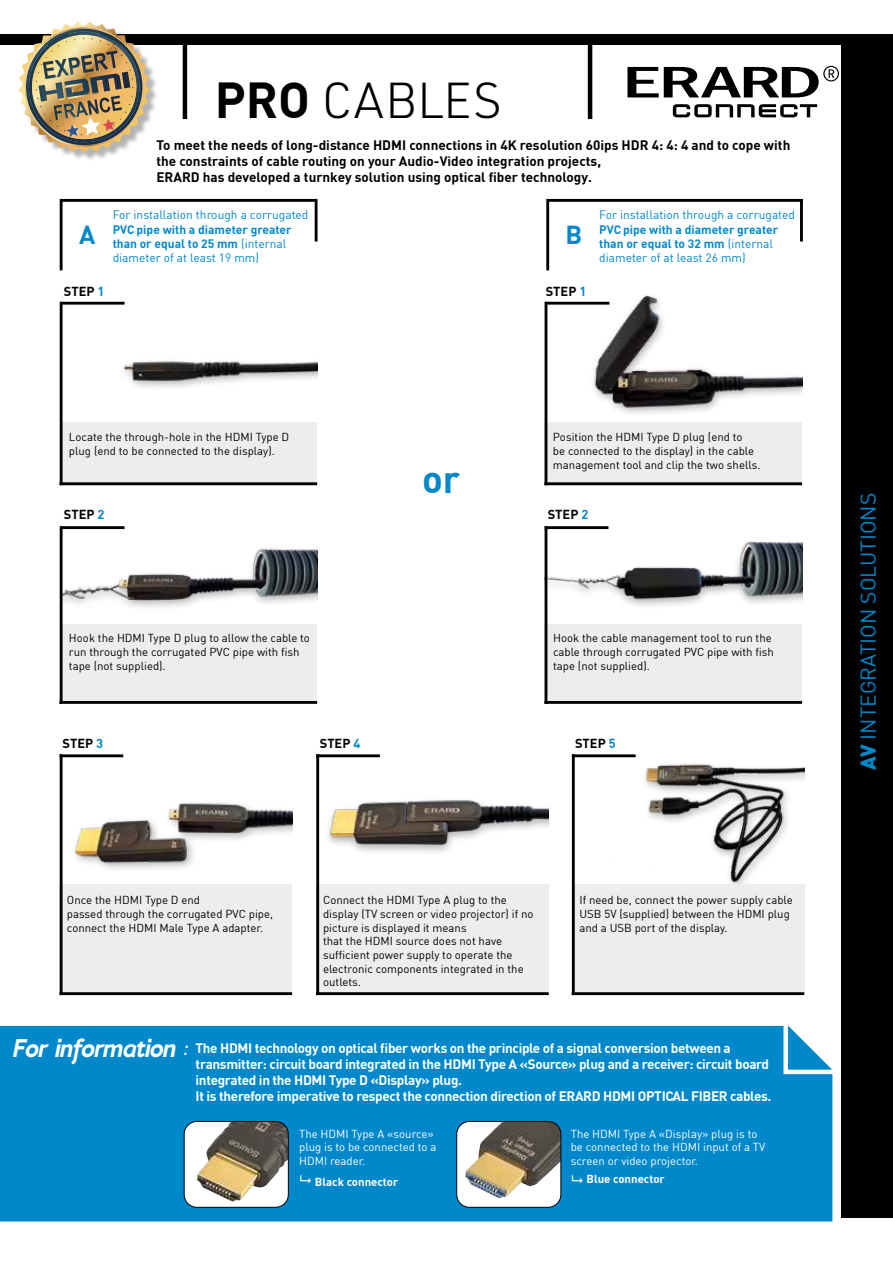
<style>
.page{position:relative;width:893px;height:1263px;background:#fff}
.page>*{position:absolute;margin:0;border:0;box-sizing:border-box;transform-origin:0 0}
.t1{font:300 49.5px "URWDIN";letter-spacing:.02em;color:#000}
.t2{font:700 38.25px "DIN";color:#0088cb}
.t3{font:italic 700 31.5px "Andis";letter-spacing:-.025em;color:#fff}
.t4{font:700 25.5px "DIN";color:#0088cb}
.t5{font:21px "DIN";color:#0088cb}
.t6{font:700 13.5px/16.2px "DIN";letter-spacing:-.025em;color:#fff}
.t7{font:700 13.5px/16.2px "DIN";color:#000}
.t8{font:700 12.9px "DIN";color:#000}
.t9{font:700 12px/14.4px "DIN";color:#0088cb}
.t10{font:12px "DIN";color:#0088cb}
.t11{font:11.4px/13.6px "DIN";color:#000}
.t12{font:11.4px/13.6px "DIN";color:#fff}
.t13{font:700 11.4px "DIN";color:#fff}
.s1{font-family:"DIN";font-weight:700}
.s2{font-weight:400}
.s3{color:#0088cb}
.s4{font-weight:900}
</style>
<div class="page">
<img style="left:547px;top:529px;width:255px;height:95px">
<div style="left:61px;top:421px;width:256px;height:64px;background:#ededed"></div>
<div style="left:544px;top:421px;width:258px;height:64px;background:#ededed"></div>
<div style="left:61px;top:624px;width:256px;height:79px;background:#ededed"></div>
<div style="left:544px;top:624px;width:258px;height:79px;background:#ededed"></div>
<div style="left:59px;top:884px;width:233px;height:111px;background:#ededed"></div>
<div style="left:316px;top:884px;width:233px;height:111px;background:#ededed"></div>
<div style="left:572px;top:884px;width:232px;height:111px;background:#ededed"></div>
<div style="left:0;top:34px;width:893px;height:11px;background:#000"></div>
<hr style="left:183px;top:43px;width:4px;height:76px;background:#000">
<hr style="left:588px;top:43px;width:4px;height:76px;background:#000">
<svg style="left:627px;top:66px;width:212px;height:31px"></svg>
<svg style="left:673px;top:104px;width:144px;height:13px"></svg>
<div style="left:0;top:1026px;width:832px;height:195px;background:#0088cb"></div>
<svg style="left:779px;top:1009px;width:63px;height:67px"></svg>
<img style="left:63px;top:361px;width:254px;height:61px">
<img style="left:63px;top:529px;width:254px;height:78px">
<img style="left:546px;top:295px;width:256px;height:127px">
<img style="left:69px;top:756px;width:223px;height:113px">
<img style="left:319px;top:757px;width:230px;height:127px">
<img style="left:587px;top:757px;width:217px;height:127px">
<hr style="left:61px;top:302px;width:64px;height:3px;background:#000">
<hr style="left:61px;top:199px;width:255px;height:3px;background:#000">
<hr style="left:547px;top:199px;width:256px;height:3px;background:#000">
<hr style="left:546px;top:302px;width:63px;height:3px;background:#000">
<hr style="left:61px;top:526px;width:64px;height:3px;background:#000">
<hr style="left:545px;top:526px;width:63px;height:3px;background:#000">
<hr style="left:60px;top:754px;width:63px;height:3px;background:#000">
<hr style="left:316px;top:754px;width:64px;height:3px;background:#000">
<hr style="left:572px;top:754px;width:64px;height:3px;background:#000">
<hr style="left:60px;top:482px;width:257px;height:3px;background:#000">
<hr style="left:544px;top:482px;width:258px;height:3px;background:#000">
<hr style="left:60px;top:701px;width:257px;height:3px;background:#000">
<hr style="left:60px;top:992px;width:232px;height:3px;background:#000">
<hr style="left:316px;top:992px;width:233px;height:3px;background:#000">
<hr style="left:572px;top:992px;width:232px;height:3px;background:#000">
<hr style="left:544px;top:701px;width:258px;height:3px;background:#000">
<hr style="left:60px;top:302px;width:3px;height:183px;background:#000">
<hr style="left:60px;top:199px;width:3px;height:71px;background:#000">
<hr style="left:546px;top:199px;width:3px;height:71px;background:#000">
<hr style="left:315px;top:199px;width:3px;height:43px;background:#000">
<hr style="left:800px;top:199px;width:3px;height:43px;background:#000">
<hr style="left:545px;top:302px;width:2px;height:183px;background:#000">
<hr style="left:60px;top:526px;width:3px;height:178px;background:#000">
<hr style="left:60px;top:754px;width:3px;height:241px;background:#000">
<hr style="left:316px;top:754px;width:3px;height:241px;background:#000">
<hr style="left:572px;top:754px;width:3px;height:241px;background:#000">
<hr style="left:545px;top:526px;width:2px;height:178px;background:#000">
<div style="left:184px;top:1121px;width:104px;height:86px;background:#fff;border-radius:13px"></div>
<img style="left:196px;top:1121px;width:92px;height:81px">
<div style="left:184px;top:1121px;width:105px;height:86px;border:1px solid #000;border-radius:13px"></div>
<div style="left:457px;top:1121px;width:104px;height:86px;background:#fff;border-radius:13px"></div>
<img style="left:465px;top:1121px;width:96px;height:77px">
<div style="left:456px;top:1121px;width:105px;height:86px;border:1px solid #000;border-radius:13px"></div>
<div style="left:20px;top:23px;width:139px;height:139px;background:#000;opacity:.3"></div>
<img style="left:18px;top:21px;width:132px;height:132px">
<div style="left:842px;top:45px;width:51px;height:1173px;background:#000"></div>
<svg style="left:300px;top:1175px;width:11px;height:8px"></svg>
<svg style="left:572px;top:1175px;width:11px;height:8px"></svg>
<h1 class="t1" style="left:215px;top:68px;width:288px"><span class="s1">PRO</span> CABLES</h1>
<p class="t7" style="left:156px;top:136px;width:635px">To meet the needs of long-distance HDMI connections in 4K resolution 60ips HDR 4: 4: 4 and to cope with the constraints of cable routing on your Audio-Video integration projects,<br>ERARD has developed a turnkey solution using optical fiber technology.</p>
<p class="t10" style="left:113px;top:207px;width:197px">For installation through a corrugated</p>
<p class="t9" style="left:113px;top:222px;width:180px">PVC pipe with a diameter greater than or equal to 25 mm <span class="s2">(internal diameter of at least 19 mm)</span></p>
<p class="t10" style="left:599px;top:207px;width:197px">For installation through a corrugated</p>
<p class="t9" style="left:599px;top:222px;width:180px">PVC pipe with a diameter greater than or equal to 32 mm <span class="s2">(internal diameter of at least 26 mm)</span></p>
<h3 class="t4" style="left:79px;top:218px;width:18px">A</h3>
<h3 class="t4" style="left:565px;top:218px;width:18px">B</h3>
<p class="t8" style="left:64px;top:283px;width:42px">STEP <span class="s3">1</span></p>
<p class="t8" style="left:546px;top:283px;width:42px">STEP <span class="s3">1</span></p>
<p class="t11" style="left:69px;top:430px;width:222px">Locate the through-hole in the HDMI Type D plug (end to be connected to the display).</p>
<p class="t11" style="left:553px;top:430px;width:209px">Position the HDMI Type D plug (end to<br>be connected to the display) in the cable management tool and clip the two shells.</p>
<h2 class="t2" style="left:422px;top:454px;width:40px">or</h2>
<p class="t8" style="left:64px;top:506px;width:42px">STEP <span class="s3">2</span></p>
<p class="t8" style="left:548px;top:506px;width:42px">STEP <span class="s3">2</span></p>
<p class="t11" style="left:69px;top:631px;width:243px">Hook the HDMI Type D plug to allow the cable to run through the corrugated PVC pipe with fish tape (not supplied).</p>
<p class="t11" style="left:553px;top:631px;width:222px">Hook the cable management tool to run the cable through corrugated PVC pipe with fish tape (not supplied).</p>
<p class="t8" style="left:63px;top:735px;width:42px">STEP <span class="s3">3</span></p>
<p class="t8" style="left:320px;top:735px;width:42px">STEP <span class="s3">4</span></p>
<p class="t8" style="left:575px;top:735px;width:42px">STEP <span class="s3">5</span></p>
<p class="t11" style="left:67px;top:893px;width:208px">Once the HDMI Type D end<br>passed through the corrugated PVC pipe, connect the HDMI Male Type A adapter.</p>
<p class="t11" style="left:323px;top:893px;width:212px">Connect the HDMI Type A plug to the display (TV screen or video projector) if no picture is displayed it means<br>that the HDMI source does not have sufficient power supply to operate the electronic components integrated in the outlets.</p>
<p class="t11" style="left:579px;top:893px;width:215px">If need be, connect the power supply cable<br>USB 5V (supplied) between the HDMI plug and a USB port of the display.</p>
<h3 class="t3" style="left:12px;top:1028px;width:178px">For information :</h3>
<p class="t6" style="left:196px;top:1039px;width:577px">The HDMI technology on optical fiber works on the principle of a signal conversion between a transmitter: circuit board integrated in the HDMI Type A «Source» plug and a receiver: circuit board integrated in the HDMI Type D «Display» plug.<br>It is therefore imperative to respect the connection direction of ERARD HDMI OPTICAL FIBER cables.</p>
<p class="t12" style="left:299px;top:1126px;width:139px">The HDMI Type A «source» plug is to be connected to a<br>HDMI reader.</p>
<p class="t13" style="left:315px;top:1174px;width:85px">Black connector</p>
<p class="t12" style="left:571px;top:1126px;width:196px">The HDMI Type A «Display» plug is to be connected to the HDMI input of a TV screen or video projector.</p>
<p class="t13" style="left:586px;top:1171px;width:80px">Blue connector</p>
<h3 class="t5" style="left:855px;top:770px;width:278px;rotate:-90deg"><span class="s4">AV</span> INTEGRATION SOLUTIONS</h3>
</div>
